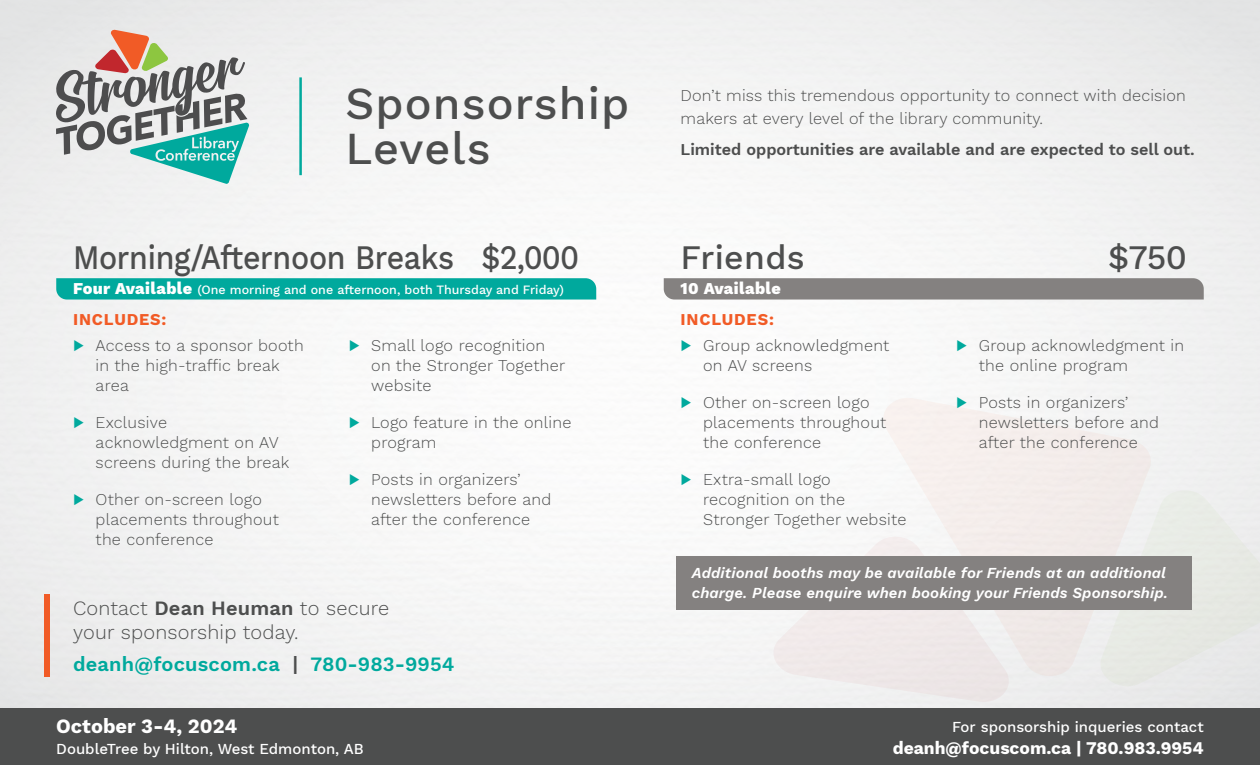
<style>
.page{position:relative;width:1260px;height:765px;background:#fff}
.page>*{position:absolute;margin:0;border:0;box-sizing:border-box;transform-origin:0 0}
.t1{font:500 45px/45px "Work Sans";letter-spacing:.025em;color:#4d4e4e}
.t2{font:500 33.75px "Work Sans";letter-spacing:-.01em;color:#4d4e4e;scale:.9 1}
.t3{font:500 33.75px "Work Sans";letter-spacing:.01em;color:#4d4e4e}
.t4{font:500 33.75px "Work Sans";letter-spacing:-.01em;color:#4d4e4e}
.t5{font:300 20px/23.8px "Work Sans";letter-spacing:.01em;color:#4d4e4e}
.t6{font:600 20px "Work Sans";letter-spacing:.01em;color:#00a99d}
.t7{font:700 20px "Work Sans";color:#fff}
.t8{font:700 17.5px "Work Sans";color:#fff}
.t9{font:300 16.25px/20px "Work Sans";letter-spacing:.015em;color:#4d4e4e}
.t10{font:600 16.25px "Work Sans";color:#4d4e4e}
.t11{font:800 16.25px "Work Sans";letter-spacing:.025em;color:#fff}
.t12{font:italic 600 15px/20px "Work Sans";letter-spacing:.01em;color:#fff}
.t13{font:500 15px "Work Sans";color:#fff}
.t14{font:500 12.5px "Work Sans";color:#fff}
.s1{font-weight:800;font-size:16.25px}
.s2{font-weight:700;color:#f15b26}
.s3{font-weight:900;color:#00a99d}
.s4{font-weight:600}
.s5{color:#4d4e4e}
</style>
<div class="page">
<img style="left:0;top:0;width:1260px;height:709px">
<svg style="left:766px;top:533px;width:250px;height:170px;fill:#f1ecec"></svg>
<svg style="left:876px;top:394px;width:278px;height:287px;fill:#f4eeec"></svg>
<svg style="left:1094px;top:485px;width:166px;height:209px;background:#e9eae7"></svg>
<div style="left:676px;top:556px;width:516px;height:54px;background:#848180"></div>
<div style="left:44px;top:594px;width:6px;height:82px;background:#f15b26"></div>
<svg style="left:56px;top:278px;width:540px;height:22px;background:#08aba0"></svg>
<svg style="left:664px;top:278px;width:540px;height:22px;background:#878584"></svg>
<hr style="left:299px;top:77px;width:3px;height:98px;background:#00a99d">
<div style="left:18px;top:0;width:269px;height:221px;background:#ededed"></div>
<svg style="left:56px;top:29px;width:193px;height:155px"></svg>
<div style="left:0;top:709px;width:1260px;height:56px;background:#4d4e4e"></div>
<h1 class="t1" style="left:346px;top:85px;width:285px">Sponsorship<br>Levels</h1>
<p class="t9" style="left:681px;top:86px;width:507px;line-height:22.5px">Don’t miss this tremendous opportunity to connect with decision makers at every level of the library community.</p>
<p class="t10" style="left:681px;top:138px;width:516px">Limited opportunities are available and are expected to sell out.</p>
<h2 class="t2" style="left:73px;top:244px;width:564px">Morning/Afternoon Breaks $2,000</h2>
<p class="t14" style="left:73px;top:285px;width:492px"><span class="s1">Four Available</span> (One morning and one afternoon, both Thursday and Friday)</p>
<p class="t9" style="left:73px;top:308px;width:232px;line-height:25.6px"><span class="s2">INCLUDES:<br></span><span class="s3">▶</span> Access to a sponsor booth</p>
<p class="t9" style="left:96px;top:355px;width:186px">in the high-traffic break area</p>
<p class="t9" style="left:96px;top:413px;width:195px;text-indent:-23px"><span class="s3">▶</span> Exclusive acknowledgment on AV screens during the break</p>
<p class="t9" style="left:96px;top:490px;width:185px;text-indent:-23px"><span class="s3">▶</span> Other on-screen logo placements throughout the conference</p>
<p class="t9" style="left:371px;top:337px;width:195px;text-indent:-23px"><span class="s3">▶</span> Small logo recognition on the Stronger Together website</p>
<p class="t9" style="left:371px;top:414px;width:202px;text-indent:-23px"><span class="s3">▶</span> Logo feature in the online program</p>
<p class="t9" style="left:371px;top:470px;width:182px;text-indent:-23px"><span class="s3">▶</span> Posts in organizers’ newsletters before and after the conference</p>
<p class="t5" style="left:73px;top:598px;width:318px">Contact <span class="s4">Dean Heuman</span> to secure your sponsorship today.</p>
<p class="t6" style="left:73px;top:649px;width:383px">deanh@focuscom.ca <span class="s5">|</span> 780-983-9954</p>
<h2 class="t3" style="left:681px;top:244px;width:126px">Friends</h2>
<h2 class="t4" style="left:1108px;top:244px;width:80px">$750</h2>
<p class="t11" style="left:681px;top:279px;width:102px">10 Available</p>
<p class="t9" style="left:681px;top:308px;width:210px;line-height:25.6px"><span class="s2">INCLUDES:<br></span><span class="s3">▶</span> Group acknowledgment</p>
<p class="t9" style="left:703px;top:357px;width:111px">on AV screens</p>
<p class="t9" style="left:703px;top:393px;width:185px;text-indent:-23px"><span class="s3">▶</span> Other on-screen logo placements throughout the conference</p>
<p class="t9" style="left:703px;top:470px;width:205px;text-indent:-23px"><span class="s3">▶</span> Extra-small logo recognition on the<br>Stronger Together website</p>
<p class="t9" style="left:979px;top:337px;width:207px;text-indent:-23px"><span class="s3">▶</span> Group acknowledgment in the online program</p>
<p class="t9" style="left:979px;top:393px;width:182px;text-indent:-23px"><span class="s3">▶</span> Posts in organizers’ newsletters before and after the conference</p>
<p class="t12" style="left:692px;top:564px;width:478px">Additional booths may be available for Friends at an additional charge. Please enquire when booking your Friends Sponsorship.</p>
<p class="t7" style="left:56px;top:718px;width:183px">October 3-4, 2024</p>
<p class="t13" style="left:952px;top:720px;width:253px">For sponsorship inqueries contact</p>
<p class="t13" style="left:56px;top:743px;width:309px">DoubleTree by Hilton, West Edmonton, AB</p>
<p class="t8" style="left:893px;top:741px;width:313px">deanh@focuscom.ca | 780.983.9954</p>
</div>
